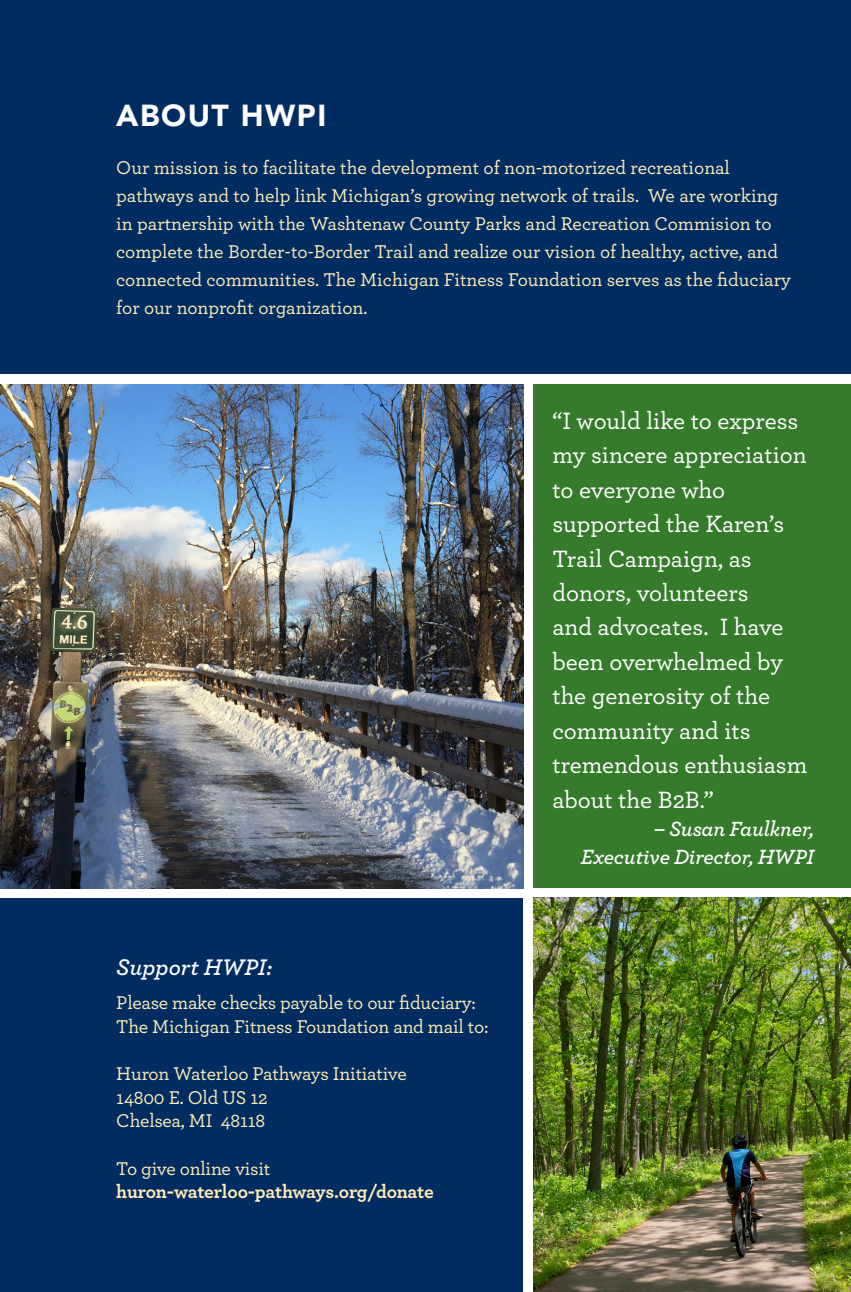
<style>
.page{position:relative;width:851px;height:1292px;background:#fff}
.page>*{position:absolute;margin:0;border:0;box-sizing:border-box;transform-origin:0 0}
.t1{font:900 30.1px "Avenir";letter-spacing:.05em;color:#fff}
.t2{font:500 24.68px/34.5px "Archer";color:#fff}
.t3{font:italic 600 23.62px "Archer";color:#fff}
.t4{font:italic 600 21.53px/28px "Archer";letter-spacing:-.01em;color:#fff;text-align:right}
.t5{font:500 19.43px/28px "Archer";letter-spacing:-.01em;color:#ffedb4}
.t6{font:700 19.43px/23.6px "Archer";letter-spacing:-.01em;color:#ffedb4}
.s1{font-weight:500}
</style>
<div class="page">
<div style="left:0;top:0;width:850px;height:1292px;background:#002c62"></div>
<div style="left:523px;top:888px;width:327px;height:404px;background:#fff"></div>
<div style="left:0;top:375px;width:850px;height:523px;background:#fff"></div>
<img style="left:0;top:384px;width:523px;height:504px">
<div style="left:533px;top:384px;width:317px;height:504px;background:#357b2b"></div>
<img style="left:533px;top:898px;width:317px;height:394px">
<p class="t1" style="left:116px;top:98px;width:211px">ABOUT HWPI</p>
<p class="t5" style="left:116px;top:152px;width:676px">Our mission is to facilitate the development of non-motorized recreational pathways and to help link Michigan’s growing network of trails. We are working in partnership with the Washtenaw County Parks and Recreation Commision to complete the Border-to-Border Trail and realize our vision of healthy, active, and connected communities. The Michigan Fitness Foundation serves as the fiduciary for our nonprofit organization.</p>
<p class="t3" style="left:116px;top:949px;width:158px">Support HWPI:</p>
<p class="t5" style="left:116px;top:989px;width:373px;line-height:23.6px">Please make checks payable to our fiduciary:<br>The Michigan Fitness Foundation and mail to:</p>
<p class="t5" style="left:116px;top:1060px;width:292px;line-height:23.6px">Huron Waterloo Pathways Initiative<br>14800 E. Old US 12<br>Chelsea, MI 48118</p>
<p class="t6" style="left:116px;top:1155px;width:319px"><span class="s1">To give online visit </span>huron-waterloo-pathways.org/donate</p>
<p class="t2" style="left:552px;top:402px;width:256px">“I would like to express my sincere appreciation to everyone who supported the Karen’s<br>Trail Campaign, as donors, volunteers<br>and advocates. I have been overwhelmed by the generosity of the community and its tremendous enthusiasm about the B2B.”</p>
<p class="t4" style="left:581px;top:813px;width:235px">– Susan Faulkner,<br>Executive Director, HWPI</p>
</div>
